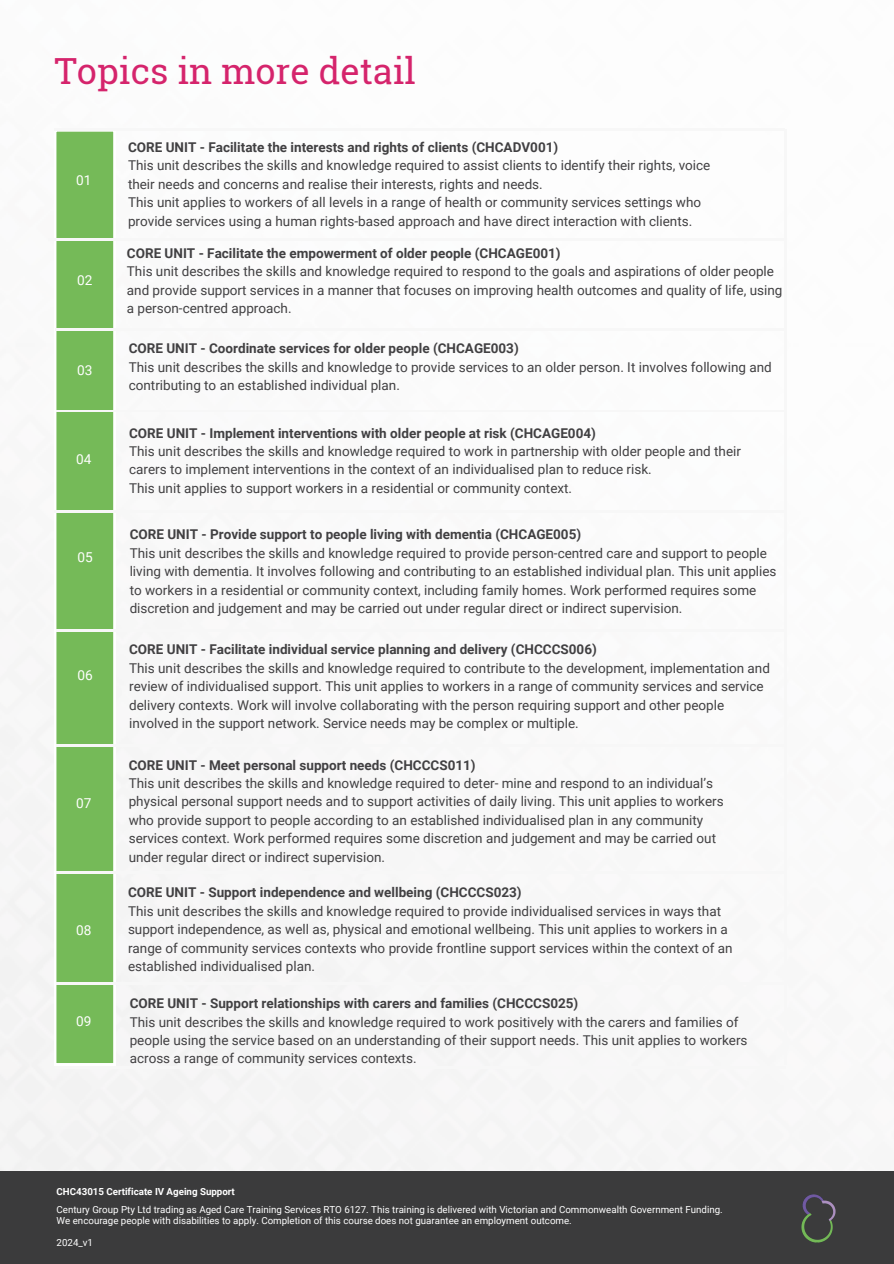
<style>
.page{position:relative;width:894px;height:1264px;background:#fff}
.page>*{position:absolute;margin:0;border:0;box-sizing:border-box;transform-origin:0 0}
.t1{font:36px "Roboto Slab";color:#d5246c}
.t2{font:13.65px "Roboto";color:#fff}
.t3{font:13.5px/18.5px "Roboto";color:#414042}
.t4{font:9.75px/10.9px "Roboto";color:#fff}
.t5{font:700 9.75px "Roboto";color:#fff}
.s1{font-weight:700}
</style>
<div class="page">
<div style="left:0;top:1171px;width:893px;height:92px;background:#3b3b3c"></div>
<img style="left:801px;top:1194px;width:35px;height:49px">
<svg style="left:54px;top:130px;width:61px;height:934px;background:#80bf65"></svg>
<hr style="left:54px;top:128px;width:730px;height:2px;background:#f7f7f7">
<hr style="left:47px;top:238px;width:738px;height:2px;background:#f7f7f7">
<hr style="left:56px;top:328px;width:729px;height:2px;background:#f7f7f7">
<hr style="left:57px;top:410px;width:729px;height:2px;background:#f7f7f7">
<hr style="left:57px;top:744px;width:729px;height:2px;background:#f7f7f7">
<hr style="left:784px;top:129px;width:2px;height:936px;background:#f7f7f7">
<hr style="left:54px;top:511px;width:730px;height:1px;background:#f7f7f7">
<hr style="left:57px;top:629px;width:729px;height:2px;background:#f7f7f7">
<hr style="left:57px;top:872px;width:729px;height:1px;background:#f7f7f7">
<hr style="left:57px;top:982px;width:729px;height:2px;background:#f7f7f7">
<hr style="left:55px;top:1066px;width:730px;height:2px;background:#f7f7f7">
<p class="t1" style="left:54px;top:47px;width:363px">Topics in more detail</p>
<p class="t2" style="left:76px;top:172px;width:17px">01</p>
<p class="t2" style="left:77px;top:272px;width:17px">02</p>
<p class="t2" style="left:77px;top:362px;width:17px">03</p>
<p class="t2" style="left:76px;top:451px;width:17px">04</p>
<h2 class="t2" style="left:77px;top:549px;width:17px">05</h2>
<p class="t2" style="left:77px;top:667px;width:17px">06</p>
<p class="t2" style="left:76px;top:795px;width:17px">07</p>
<p class="t2" style="left:76px;top:922px;width:17px">08</p>
<p class="t2" style="left:76px;top:1013px;width:17px">09</p>
<h2 class="t3" style="left:128px;top:138px;width:583px"><span class="s1">CORE UNIT - Facilitate the interests and rights of clients (CHCADV001)<br></span>This unit describes the skills and knowledge required to assist clients to identify their rights, voice their needs and concerns and realise their interests, rights and needs.<br>This unit applies to workers of all levels in a range of health or community services settings who provide services using a human rights-based approach and have direct interaction with clients.</h2>
<h2 class="t3" style="left:127px;top:244px;width:656px"><span class="s1">CORE UNIT - Facilitate the empowerment of older people (CHCAGE001)<br></span>This unit describes the skills and knowledge required to respond to the goals and aspirations of older people and provide support services in a manner that focuses on improving health outcomes and quality of life, using a person-centred approach.</h2>
<h2 class="t3" style="left:129px;top:339px;width:644px"><span class="s1">CORE UNIT - Coordinate services for older people (CHCAGE003)<br></span>This unit describes the skills and knowledge to provide services to an older person. It involves following and contributing to an established individual plan.</h2>
<h2 class="t3" style="left:129px;top:424px;width:613px"><span class="s1">CORE UNIT - Implement interventions with older people at risk (CHCAGE004)<br></span>This unit describes the skills and knowledge required to work in partnership with older people and their carers to implement interventions in the context of an individualised plan to reduce risk.<br>This unit applies to support workers in a residential or community context.</h2>
<h2 class="t3" style="left:130px;top:525px;width:648px"><span class="s1">CORE UNIT - Provide support to people living with dementia (CHCAGE005)<br></span>This unit describes the skills and knowledge required to provide person-centred care and support to people living with dementia. It involves following and contributing to an established individual plan. This unit applies to workers in a residential or community context, including family homes. Work performed requires some discretion and judgement and may be carried out under regular direct or indirect supervision.</h2>
<h2 class="t3" style="left:129px;top:640px;width:642px"><span class="s1">CORE UNIT - Facilitate individual service planning and delivery (CHCCCS006)<br></span>This unit describes the skills and knowledge required to contribute to the development, implementation and review of individualised support. This unit applies to workers in a range of community services and service delivery contexts. Work will involve collaborating with the person requiring support and other people involved in the support network. Service needs may be complex or multiple.</h2>
<h2 class="t3" style="left:129px;top:755px;width:596px"><span class="s1">CORE UNIT - Meet personal support needs (CHCCCS011)<br></span>This unit describes the skills and knowledge required to deter- mine and respond to an individual’s physical personal support needs and to support activities of daily living. This unit applies to workers who provide support to people according to an established individualised plan in any community services context. Work performed requires some discretion and judgement and may be carried out under regular direct or indirect supervision.</h2>
<p class="t3" style="left:128px;top:883px;width:606px"><span class="s1">CORE UNIT - Support independence and wellbeing (CHCCCS023)<br></span>This unit describes the skills and knowledge required to provide individualised services in ways that support independence, as well as, physical and emotional wellbeing. This unit applies to workers in a range of community services contexts who provide frontline support services within the context of an established individualised plan.</p>
<p class="t3" style="left:130px;top:994px;width:619px"><span class="s1">CORE UNIT - Support relationships with carers and families (CHCCCS025)<br></span>This unit describes the skills and knowledge required to work positively with the carers and families of people using the service based on an understanding of their support needs. This unit applies to workers across a range of community services contexts.</p>
<p class="t5" style="left:57px;top:1185px;width:180px">CHC43015 Certificate IV Ageing Support</p>
<p class="t4" style="left:57px;top:1204px;width:667px">Century Group Pty Ltd trading as Aged Care Training Services RTO 6127. This training is delivered with Victorian and Commonwealth Government Funding.<br>We encourage people with disabilities to apply. Completion of this course does not guarantee an employment outcome.</p>
<h2 class="t4" style="left:57px;top:1236px;width:38px">2024_v1</h2>
</div>
